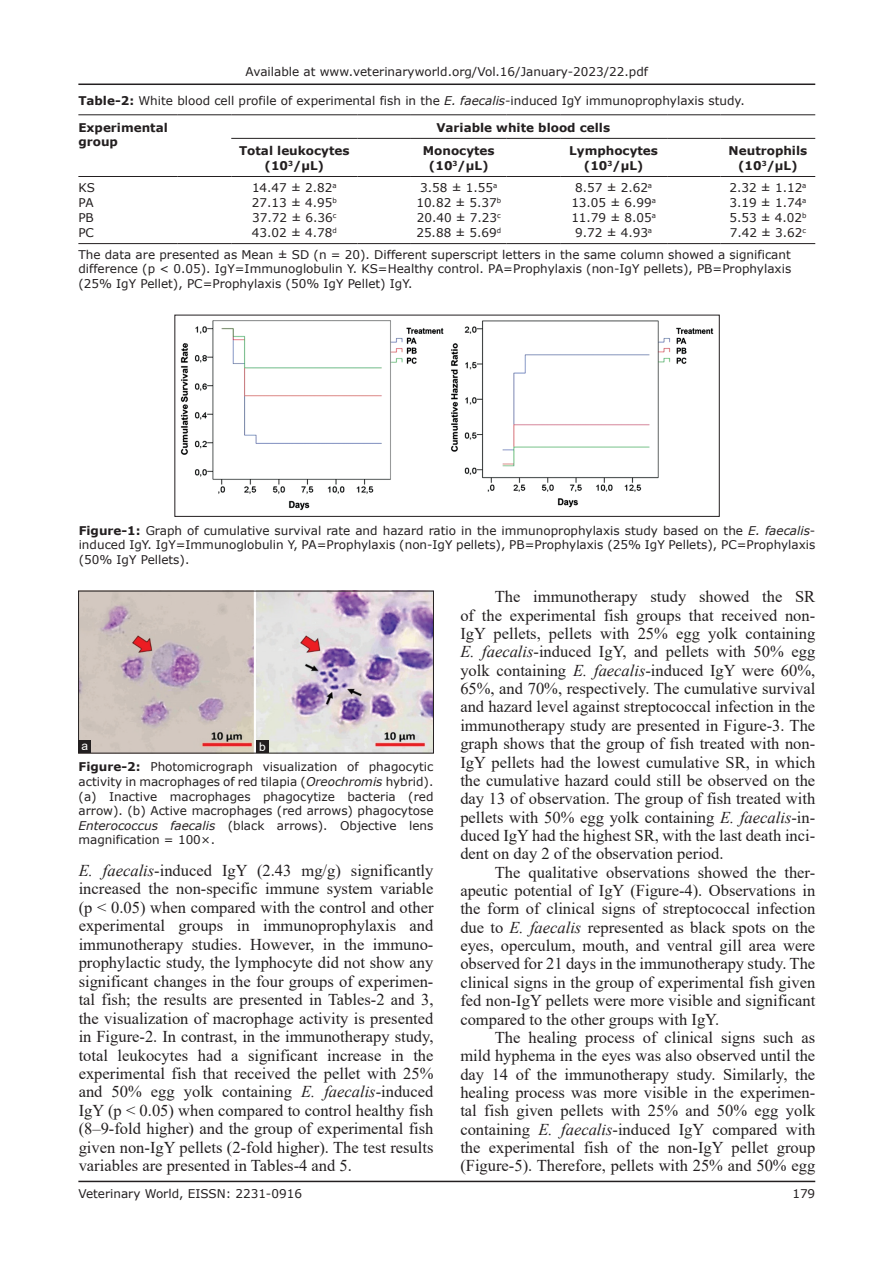
<style>
.page{position:relative;width:894px;height:1263px;background:#fff}
.page>*{position:absolute;margin:0;border:0;box-sizing:border-box;transform-origin:0 0}
.TX{font:16.5px/18.3px "Times New Roman";color:#231f20;text-align:justify}
.FGC{font:12px/14.5px "Verdana";color:#231f20;text-align:justify}
.TFN{font:12px/14.5px "Verdana";color:#231f20;text-align:justify}
.TB{font:12px "Verdana";color:#231f20}
.TCH{font:700 12px/14.5px "Verdana";color:#231f20;text-align:center}
.TT{font:12px "Verdana";color:#231f20}
.TBL{font:12px "Verdana";color:#231f20}
.LABEL{font:12px "Arial";color:#fff}
.s1{font-weight:700}
.s2{font-style:italic}
</style>
<div class="page">
<hr style="left:78px;top:1180px;width:737px;height:2px;background:#231f20">
<hr style="left:78px;top:83px;width:737px;height:2px;background:#231f20">
<img style="left:180px;top:320px;width:534px;height:191px">
<hr style="left:78px;top:114px;width:100px;height:1px;background:#231f20">
<hr style="left:178px;top:114px;width:53px;height:1px;background:#231f20">
<hr style="left:231px;top:114px;width:126px;height:1px;background:#231f20">
<hr style="left:357px;top:114px;width:54px;height:1px;background:#231f20">
<hr style="left:411px;top:114px;width:95px;height:1px;background:#231f20">
<hr style="left:506px;top:114px;width:54px;height:1px;background:#231f20">
<hr style="left:560px;top:114px;width:107px;height:1px;background:#231f20">
<hr style="left:667px;top:114px;width:53px;height:1px;background:#231f20">
<hr style="left:720px;top:114px;width:95px;height:1px;background:#231f20">
<hr style="left:78px;top:176px;width:100px;height:1px;background:#231f20">
<hr style="left:178px;top:176px;width:53px;height:1px;background:#231f20">
<hr style="left:231px;top:176px;width:126px;height:1px;background:#231f20">
<hr style="left:357px;top:176px;width:54px;height:1px;background:#231f20">
<hr style="left:411px;top:176px;width:95px;height:1px;background:#231f20">
<hr style="left:506px;top:176px;width:54px;height:1px;background:#231f20">
<hr style="left:560px;top:176px;width:107px;height:1px;background:#231f20">
<hr style="left:667px;top:176px;width:53px;height:1px;background:#231f20">
<hr style="left:720px;top:176px;width:95px;height:1px;background:#231f20">
<hr style="left:231px;top:138px;width:126px;height:1px;background:#231f20">
<hr style="left:357px;top:138px;width:54px;height:1px;background:#231f20">
<hr style="left:411px;top:138px;width:95px;height:1px;background:#231f20">
<hr style="left:506px;top:138px;width:54px;height:1px;background:#231f20">
<hr style="left:560px;top:138px;width:107px;height:1px;background:#231f20">
<hr style="left:667px;top:138px;width:53px;height:1px;background:#231f20">
<hr style="left:720px;top:138px;width:95px;height:1px;background:#231f20">
<hr style="left:78px;top:243px;width:100px;height:1px;background:#231f20">
<hr style="left:178px;top:243px;width:53px;height:1px;background:#231f20">
<hr style="left:231px;top:243px;width:126px;height:1px;background:#231f20">
<hr style="left:357px;top:243px;width:54px;height:1px;background:#231f20">
<hr style="left:411px;top:243px;width:95px;height:1px;background:#231f20">
<hr style="left:506px;top:243px;width:54px;height:1px;background:#231f20">
<hr style="left:560px;top:243px;width:107px;height:1px;background:#231f20">
<hr style="left:667px;top:243px;width:53px;height:1px;background:#231f20">
<hr style="left:720px;top:243px;width:95px;height:1px;background:#231f20">
<img style="left:80px;top:593px;width:351px;height:158px">
<div style="left:256px;top:740px;width:13px;height:13px;background:#231f20"></div>
<div style="left:78px;top:740px;width:13px;height:13px;background:#231f20"></div>
<p class="FGC" style="left:245px;top:64px;width:404px">Available at www.veterinaryworld.org/Vol.16/January-2023/22.pdf</p>
<p class="TT" style="left:78px;top:92px;width:667px"><span class="s1">Table-2:</span> White blood cell profile of experimental fish in the <span class="s2">E. faecalis</span>‑induced IgY immunoprophylaxis study.</p>
<p class="TCH" style="left:78px;top:120px;width:91px;text-align:left">Experimental group</p>
<p class="TCH" style="left:436px;top:120px;width:175px">Variable white blood cells</p>
<p class="TCH" style="left:239px;top:143px;width:112px">Total leukocytes (10<sup>3</sup>/µL)</p>
<p class="TCH" style="left:422px;top:143px;width:73px">Monocytes (10<sup>3</sup>/µL)</p>
<p class="TCH" style="left:569px;top:143px;width:90px">Lymphocytes (10<sup>3</sup>/µL)</p>
<p class="TCH" style="left:728px;top:143px;width:80px">Neutrophils (10<sup>3</sup>/µL)</p>
<p class="TB" style="left:78px;top:179px;width:18px">KS</p>
<p class="TB" style="left:252px;top:179px;width:86px">14.47 ± 2.82<sup>a</sup></p>
<p class="TB" style="left:420px;top:179px;width:78px">3.58 ± 1.55<sup>a</sup></p>
<p class="TB" style="left:575px;top:179px;width:78px">8.57 ± 2.62<sup>a</sup></p>
<p class="TB" style="left:729px;top:179px;width:78px">2.32 ± 1.12<sup>a</sup></p>
<p class="TB" style="left:78px;top:194px;width:17px">PA</p>
<p class="TB" style="left:252px;top:194px;width:86px">27.13 ± 4.95<sup>b</sup></p>
<p class="TB" style="left:416px;top:194px;width:86px">10.82 ± 5.37<sup>b</sup></p>
<p class="TB" style="left:571px;top:194px;width:86px">13.05 ± 6.99<sup>a</sup></p>
<p class="TB" style="left:729px;top:194px;width:78px">3.19 ± 1.74<sup>a</sup></p>
<p class="TB" style="left:78px;top:209px;width:17px">PB</p>
<p class="TB" style="left:252px;top:209px;width:86px">37.72 ± 6.36<sup>c</sup></p>
<p class="TB" style="left:416px;top:209px;width:86px">20.40 ± 7.23<sup>c</sup></p>
<p class="TB" style="left:571px;top:209px;width:86px">11.79 ± 8.05<sup>a</sup></p>
<p class="TB" style="left:729px;top:209px;width:79px">5.53 ± 4.02<sup>b</sup></p>
<p class="TBL" style="left:78px;top:225px;width:17px">PC</p>
<p class="TBL" style="left:252px;top:225px;width:86px">43.02 ± 4.78<sup>d</sup></p>
<p class="TBL" style="left:416px;top:225px;width:86px">25.88 ± 5.69<sup>d</sup></p>
<p class="TBL" style="left:575px;top:225px;width:78px">9.72 ± 4.93<sup>a</sup></p>
<p class="TBL" style="left:729px;top:225px;width:78px">7.42 ± 3.62<sup>c</sup></p>
<p class="TFN" style="left:78px;top:247px;width:714px">The data are presented as Mean ± SD (n = 20). Different superscript letters in the same column showed a significant difference (p &lt; 0.05). IgY=Immunoglobulin Y. KS=Healthy control. PA=Prophylaxis (non‑IgY pellets), PB=Prophylaxis (25% IgY Pellet), PC=Prophylaxis (50% IgY Pellet) IgY.</p>
<p class="FGC" style="left:79px;top:523px;width:738px"><span class="s1">Figure-1:</span> Graph of cumulative survival rate and hazard ratio in the immunoprophylaxis study based on the <span class="s2">E. faecalis&shy;</span>induced IgY. IgY=Immunoglobulin Y, PA=Prophylaxis (non-IgY pellets), PB=Prophylaxis (25% IgY Pellets), PC=Prophylaxis (50% IgY Pellets).</p>
<p class="LABEL" style="left:81px;top:737px;width:8px">a</p>
<p class="LABEL" style="left:259px;top:738px;width:8px">b</p>
<p class="FGC" style="left:78px;top:759px;width:356px"><span class="s1">Figure-2:</span> Photomicrograph visualization of phagocytic activity in macrophages of red tilapia (<span class="s2">Oreochromis</span> hybrid). (a) Inactive macrophages phagocytize bacteria (red arrow). (b) Active macrophages (red arrows) phagocytose <span class="s2">Enterococcus faecalis</span> (black arrows). Objective lens magnification = 100×.</p>
<p class="TX" style="left:79px;top:860px;width:356px"><span class="s2">E. faecalis</span>-induced IgY (2.43 mg/g) significantly increased the non-specific immune system variable (p &lt; 0.05) when compared with the control and other experimental groups in immunoprophylaxis and immunotherapy studies. However, in the immuno&shy;prophylactic study, the lymphocyte did not show any significant changes in the four groups of experimen&shy;tal fish; the results are presented in Tables-2 and 3, the visualization of macrophage activity is presented in Figure-2. In contrast, in the immunotherapy study, total leukocytes had a significant increase in the experimental fish that received the pellet with 25% and 50% egg yolk containing <span class="s2">E. faecalis</span>-induced IgY (p &lt; 0.05) when compared to control healthy fish (8–9-fold higher) and the group of experimental fish given non-IgY pellets (2-fold higher). The test results variables are presented in Tables-4 and 5.</p>
<p class="TX" style="left:460px;top:587px;width:356px;text-indent:34px">The immunotherapy study showed the SR of the experimental fish groups that received non-IgY pellets, pellets with 25% egg yolk containing <span class="s2">E. faecalis</span>-induced IgY, and pellets with 50% egg yolk containing <span class="s2">E. faecalis</span>-induced IgY were 60%, 65%, and 70%, respectively. The cumulative survival and hazard level against streptococcal infection in the immunotherapy study are presented in Figure-3. The graph shows that the group of fish treated with non-IgY pellets had the lowest cumulative SR, in which the cumulative hazard could still be observed on the day 13 of observation. The group of fish treated with pellets with 50% egg yolk containing <span class="s2">E. faecalis</span>-in&shy;duced IgY had the highest SR, with the last death inci&shy;dent on day 2 of the observation period.</p>
<p class="TX" style="left:460px;top:862px;width:356px;text-indent:34px">The qualitative observations showed the ther&shy;apeutic potential of IgY (Figure-4). Observations in the form of clinical signs of streptococcal infection due to <span class="s2">E. faecalis</span> represented as black spots on the eyes, operculum, mouth, and ventral gill area were observed for 21 days in the immunotherapy study. The clinical signs in the group of experimental fish given fed non-IgY pellets were more visible and significant compared to the other groups with IgY.</p>
<p class="TX" style="left:460px;top:1027px;width:356px;text-indent:34px">The healing process of clinical signs such as mild hyphema in the eyes was also observed until the day 14 of the immunotherapy study. Similarly, the healing process was more visible in the experimen&shy;tal fish given pellets with 25% and 50% egg yolk containing <span class="s2">E. faecalis</span>-induced IgY compared with the experimental fish of the non-IgY pellet group (Figure-5). Therefore, pellets with 25% and 50% egg</p>
<p class="FGC" style="left:78px;top:1186px;width:225px">Veterinary World, EISSN: 2231-0916</p>
<p class="FGC" style="left:792px;top:1186px;width:24px">179</p>
</div>
